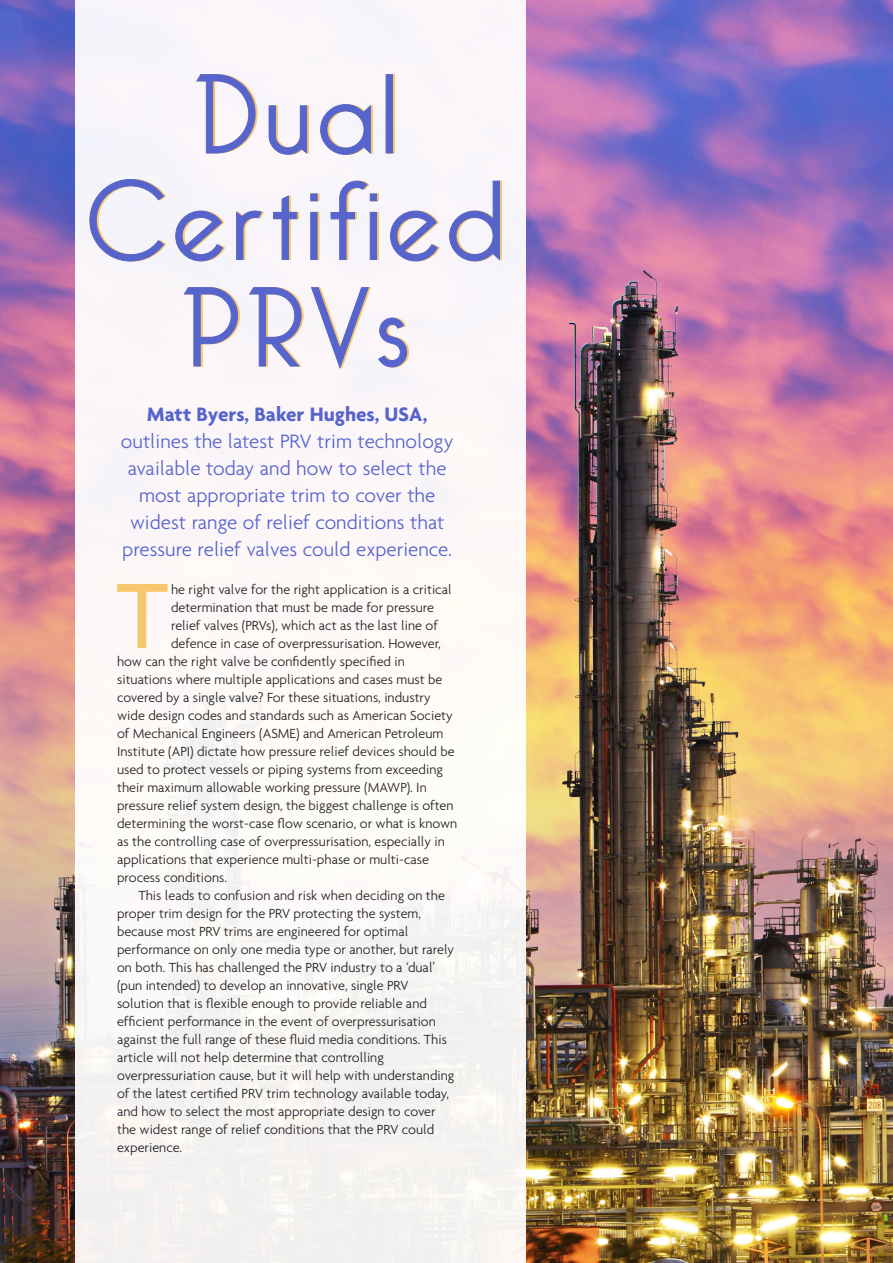
<style>
.page{position:relative;width:893px;height:1263px;background:#fff}
.page>*{position:absolute;margin:0;border:0;box-sizing:border-box;transform-origin:0 0}
.Paragraph_Style_1{font:89.7px "Trebuchet MS";color:#f6c76d}
.Underhead{font:300 21px/27px "Agenda";color:#5764cc;text-align:center}
.Paragraph_Style_1-2{font:300 14.25px "Agenda";color:#231f20}
.Body_Text{font:300 14.25px/18px "Agenda";color:#231f20}
.s1{font-weight:700}
</style>
<div class="page">
<img style="left:0;top:0;width:893px;height:1263px">
<div style="left:76px;top:0;width:450px;height:1263px;background:#fbf6f7"></div>
<svg style="left:183px;top:287px;width:226px;height:82px"></svg>
<svg style="left:89px;top:179px;width:413px;height:83px"></svg>
<svg style="left:196px;top:74px;width:199px;height:81px"></svg>
<p class="Underhead" style="left:121px;top:401px;width:334px"><span class="s1">Matt Byers, Baker Hughes, USA, </span>outlines the latest PRV trim technology available today and how to select the most appropriate trim to cover the widest range of relief conditions that pressure relief valves could experience.</p>
<p class="Paragraph_Style_1" style="left:116px;top:563px;width:54px">T</p>
<p class="Paragraph_Style_1-2" style="left:171px;top:581px;width:282px">he right valve for the right application is a critical</p>
<p class="Paragraph_Style_1-2" style="left:171px;top:599px;width:264px">determination that must be made for pressure</p>
<p class="Paragraph_Style_1-2" style="left:171px;top:617px;width:268px">relief valves (PRVs), which act as the last line of</p>
<p class="Paragraph_Style_1-2" style="left:171px;top:635px;width:271px">defence in case of overpressurisation. However,</p>
<p class="Paragraph_Style_1-2" style="left:117px;top:653px;width:289px">how can the right valve be confidently specified in</p>
<p class="Paragraph_Style_1-2" style="left:117px;top:671px;width:327px">situations where multiple applications and cases must be</p>
<p class="Paragraph_Style_1-2" style="left:117px;top:689px;width:315px">covered by a single valve? For these situations, industry</p>
<p class="Paragraph_Style_1-2" style="left:117px;top:707px;width:337px">wide design codes and standards such as American Society</p>
<p class="Paragraph_Style_1-2" style="left:117px;top:725px;width:328px">of Mechanical Engineers (ASME) and American Petroleum</p>
<p class="Paragraph_Style_1-2" style="left:117px;top:743px;width:339px">Institute (API) dictate how pressure relief devices should be</p>
<p class="Paragraph_Style_1-2" style="left:117px;top:761px;width:327px">used to protect vessels or piping systems from exceeding</p>
<p class="Paragraph_Style_1-2" style="left:117px;top:779px;width:311px">their maximum allowable working pressure (MAWP). In</p>
<p class="Paragraph_Style_1-2" style="left:117px;top:797px;width:338px">pressure relief system design, the biggest challenge is often</p>
<p class="Paragraph_Style_1-2" style="left:117px;top:815px;width:342px">determining the worst-case flow scenario, or what is known</p>
<p class="Paragraph_Style_1-2" style="left:117px;top:833px;width:329px">as the controlling case of overpressurisation, especially in</p>
<p class="Paragraph_Style_1-2" style="left:117px;top:851px;width:313px">applications that experience multi-phase or multi-case</p>
<p class="Paragraph_Style_1-2" style="left:117px;top:869px;width:111px">process conditions.</p>
<p class="Body_Text" style="left:117px;top:886px;width:339px;text-indent:21px">This leads to confusion and risk when deciding on the proper trim design for the PRV protecting the system, because most PRV trims are engineered for optimal performance on only one media type or another, but rarely on both. This has challenged the PRV industry to a ‘dual’ (pun intended) to develop an innovative, single PRV solution that is flexible enough to provide reliable and efficient performance in the event of overpressurisation against the full range of these fluid media conditions. This article will not help determine that controlling overpressuriation cause, but it will help with understanding of the latest certified PRV trim technology available today, and how to select the most appropriate design to cover the widest range of relief conditions that the PRV could experience.</p>
</div>
